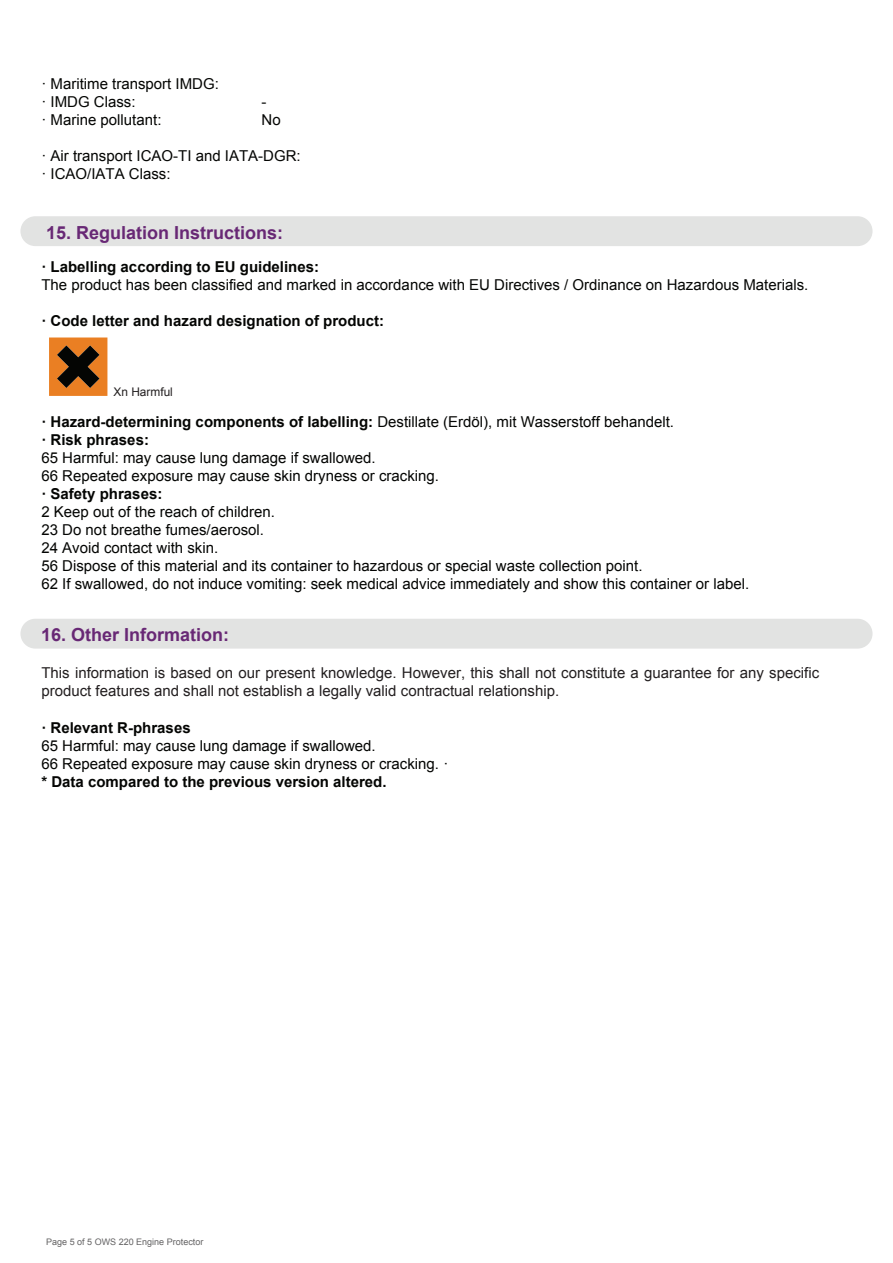
<style>
.page{position:relative;width:893px;height:1263px;background:#fff}
.page>*{position:absolute;margin:0;border:0;box-sizing:border-box;transform-origin:0 0}
.t1{font:700 18px "Arial";color:#682875}
.t2{font:15px/18px "Arial";color:#040503}
.t3{font:700 15px/18px "Arial";color:#040503}
.t4{font:15px/18px "Arial";color:#231f20}
.t5{font:11.85px "Arial";color:#231f20}
.t6{font:9px "Arial";color:#636263}
.s1{font-weight:400}
</style>
<div class="page">
<div style="left:20px;top:216px;width:852px;height:30px;background:#e2e3e2;border-radius:15px"></div>
<div style="left:20px;top:619px;width:852px;height:30px;background:#e2e3e2;border-radius:15px"></div>
<svg style="left:49px;top:337px;width:58px;height:59px;background:#a25b1d"></svg>
<p class="t2" style="left:41px;top:75px;width:179px">· Maritime transport IMDG: · IMDG Class:</p>
<p class="t2" style="left:262px;top:93px;width:6px">-</p>
<p class="t2" style="left:41px;top:111px;width:122px">· Marine pollutant:</p>
<p class="t2" style="left:262px;top:111px;width:21px">No</p>
<p class="t2" style="left:41px;top:147px;width:261px">· Air transport ICAO-TI and IATA-DGR: · ICAO/IATA Class:</p>
<p class="t1" style="left:46px;top:220px;width:239px">15. Regulation Instructions:</p>
<p class="t3" style="left:41px;top:258px;width:279px">· Labelling according to EU guidelines:</p>
<p class="t2" style="left:41px;top:276px;width:768px">The product has been classified and marked in accordance with EU Directives / Ordinance on Hazardous Materials.</p>
<p class="t3" style="left:41px;top:312px;width:344px">· Code letter and hazard designation of product:</p>
<p class="t5" style="left:113px;top:384px;width:61px">Xn Harmful</p>
<p class="t3" style="left:41px;top:414px;width:634px">· Hazard-determining components of labelling: <span class="s1">Destillate (Erdöl), mit Wasserstoff behandelt. </span>· Risk phrases:</p>
<p class="t2" style="left:41px;top:449px;width:399px">65 Harmful: may cause lung damage if swallowed.<br>66 Repeated exposure may cause skin dryness or cracking.</p>
<p class="t3" style="left:41px;top:486px;width:122px">· Safety phrases:</p>
<p class="t2" style="left:41px;top:503px;width:709px">2 Keep out of the reach of children.<br>23 Do not breathe fumes/aerosol.<br>24 Avoid contact with skin.<br>56 Dispose of this material and its container to hazardous or special waste collection point.<br>62 If swallowed, do not induce vomiting: seek medical advice immediately and show this container or label.</p>
<p class="t1" style="left:41px;top:622px;width:190px">16. Other Information:</p>
<p class="t4" style="left:41px;top:664px;width:779px">This information is based on our present knowledge. However, this shall not constitute a guarantee for any specific product features and shall not establish a legally valid contractual relationship.</p>
<p class="t3" style="left:41px;top:719px;width:151px">· Relevant R-phrases</p>
<p class="t2" style="left:41px;top:737px;width:408px">65 Harmful: may cause lung damage if swallowed.<br>66 Repeated exposure may cause skin dryness or cracking. ·</p>
<p class="t3" style="left:41px;top:773px;width:347px">* Data compared to the previous version altered.</p>
<p class="t6" style="left:46px;top:1236px;width:159px">Page 5 of 5 OWS 220 Engine Protector</p>
</div>
